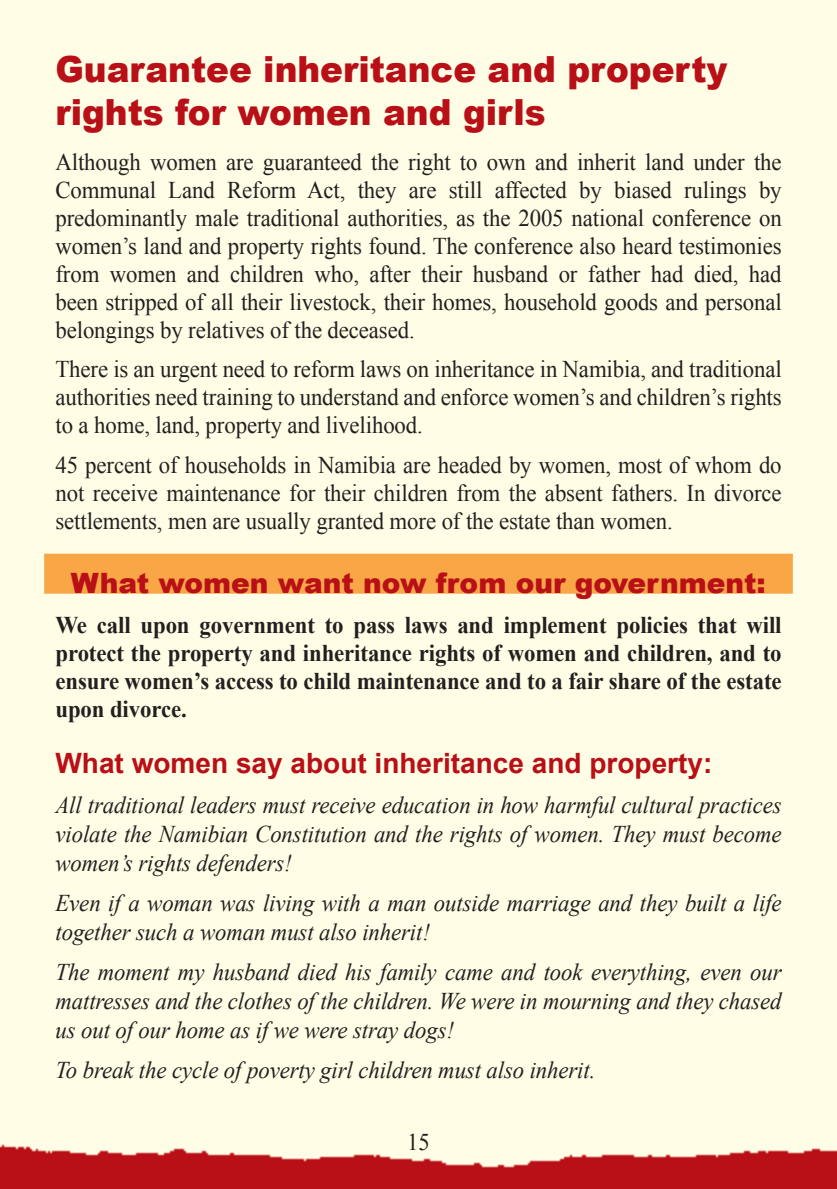
<style>
.page{position:relative;width:837px;height:1189px;background:#fffde5}
.page>*{position:absolute;margin:0;border:0;box-sizing:border-box;transform-origin:0 0}
.t1{font:900 36px/43.2px "Arial";color:#b90f17;scale:.95 1}
.t2{font:700 28px "Arial";color:#b90f17}
.t3{font:900 28px "Arial";color:#b90f17}
.t4{font:24px/28px "Times New Roman";letter-spacing:-.005em;color:#231f20;text-align:justify;scale:.95 1}
.t5{font:italic 24px/28.8px "Times New Roman";letter-spacing:-.005em;color:#231f20;text-align:justify;scale:.95 1}
.t6{font:700 24px/28px "Times New Roman";letter-spacing:-.005em;color:#231f20;text-align:justify;scale:.95 1}
</style>
<div class="page">
<img style="left:0;top:1144px;width:837px;height:45px">
<div style="left:44px;top:554px;width:748px;height:40px;background:#f9a647"></div>
<h1 class="t1" style="left:55px;top:46px;width:709px">Guarantee inheritance and property rights for women and girls</h1>
<p class="t4" style="left:55px;top:148px;width:766px">Although women are guaranteed the right to own and inherit land under the Communal Land Reform Act, they are still affected by biased rulings by predominantly male traditional authorities, as the 2005 national conference on women’s land and property rights found. The conference also heard testimonies from women and children who, after their husband or father had died, had been stripped of all their livestock, their homes, household goods and personal belongings by relatives of the deceased.</p>
<p class="t4" style="left:55px;top:355px;width:766px">There is an urgent need to reform laws on inheritance in Namibia, and traditional authorities need training to understand and enforce women’s and children’s rights to a home, land, property and livelihood.</p>
<p class="t4" style="left:55px;top:450px;width:766px">45 percent of households in Namibia are headed by women, most of whom do not receive maintenance for their children from the absent fathers. In divorce settlements, men are usually granted more of the estate than women.</p>
<p class="t3" style="left:71px;top:562px;width:696px">What women want now from our government:</p>
<p class="t6" style="left:55px;top:610px;width:766px">We call upon government to pass laws and implement policies that will protect the property and inheritance rights of women and children, and to ensure women’s access to child maintenance and to a fair share of the estate upon divorce.</p>
<p class="t2" style="left:55px;top:747px;width:658px">What women say about inheritance and property:</p>
<p class="t5" style="left:55px;top:790px;width:766px">All traditional leaders must receive education in how harmful cultural practices violate the Namibian Constitution and the rights of women. They must become women’s rights defenders!</p>
<p class="t5" style="left:55px;top:888px;width:766px">Even if a woman was living with a man outside marriage and they built a life together such a woman must also inherit!</p>
<p class="t5" style="left:55px;top:957px;width:766px">The moment my husband died his family came and took everything, even our mattresses and the clothes of the children. We were in mourning and they chased us out of our home as if we were stray dogs!</p>
<p class="t5" style="left:55px;top:1055px;width:570px">To break the cycle of poverty girl children must also inherit.</p>
<p class="t4" style="left:407px;top:1128px;width:25px">15</p>
</div>
